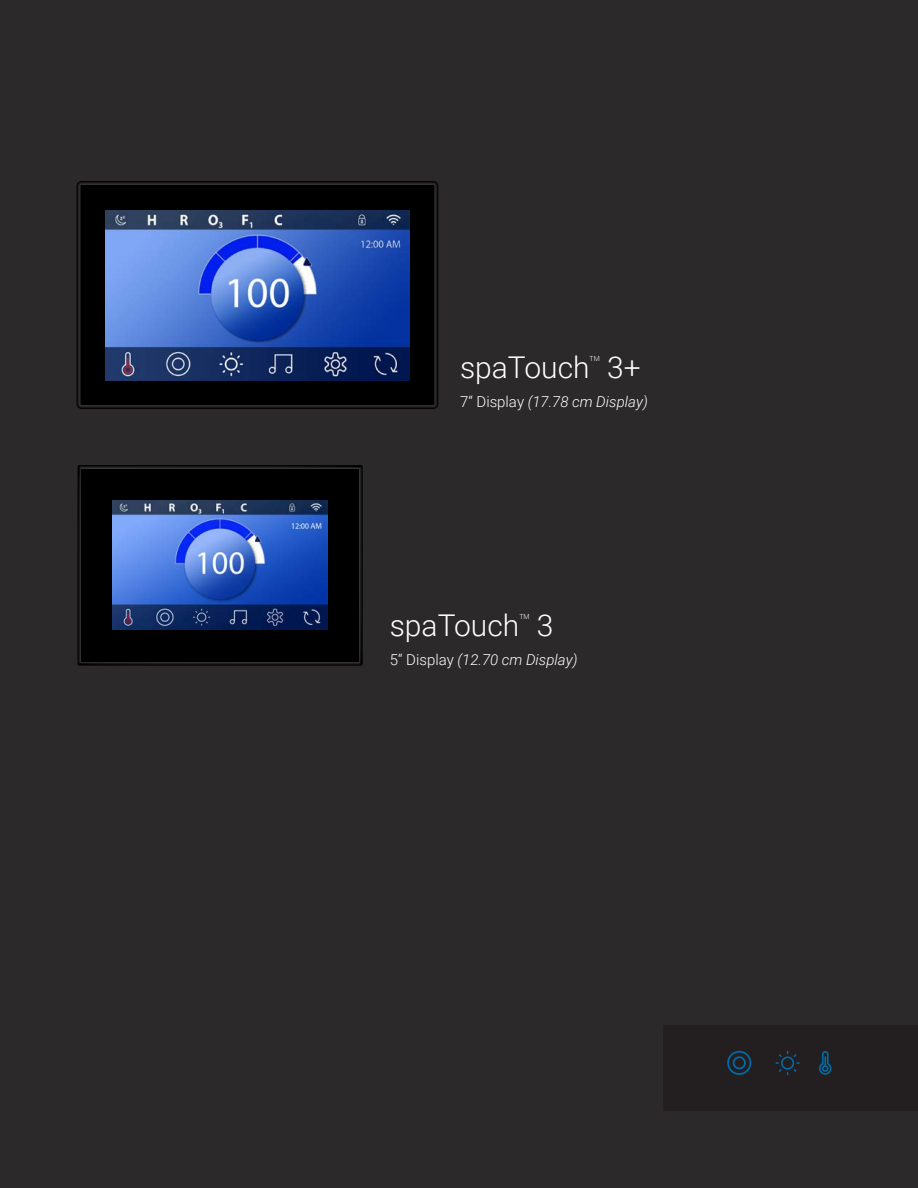
<style>
.page{position:relative;width:918px;height:1188px;background:#2b292a}
.page>*{position:absolute;margin:0;border:0;box-sizing:border-box;transform-origin:0 0}
.t1{font:300 30px "Roboto";color:#fff}
.t2{font:italic 300 15px "Roboto";color:#fff}
.t3{font:300 7.05px "Roboto";color:#fff}
.s1{font-style:normal}
</style>
<div class="page">
<div style="left:663px;top:1026px;width:255px;height:85px;background:#231f20"></div>
<div style="left:80px;top:185px;width:354px;height:220px;background:#000"></div>
<img style="left:106px;top:210px;width:303px;height:170px">
<div style="left:81px;top:469px;width:278px;height:193px;background:#000"></div>
<img style="left:112px;top:501px;width:215px;height:129px">
<svg style="left:727px;top:1051px;width:24px;height:24px"></svg>
<svg style="left:776px;top:1051px;width:24px;height:24px"></svg>
<svg style="left:819px;top:1051px;width:13px;height:24px"></svg>
<p class="t1" style="left:460px;top:346px;width:131px">spaTouch</p>
<p class="t3" style="left:590px;top:353px;width:12px">TM</p>
<p class="t1" style="left:607px;top:346px;width:35px">3+</p>
<p class="t2" style="left:460px;top:391px;width:189px"><span class="s1">7“ Display</span> (17.78 cm Display)</p>
<p class="t1" style="left:390px;top:605px;width:131px">spaTouch</p>
<p class="t3" style="left:519px;top:611px;width:12px">TM</p>
<p class="t1" style="left:537px;top:605px;width:18px">3</p>
<p class="t2" style="left:390px;top:649px;width:189px"><span class="s1">5“ Display</span> (12.70 cm Display)</p>
</div>
